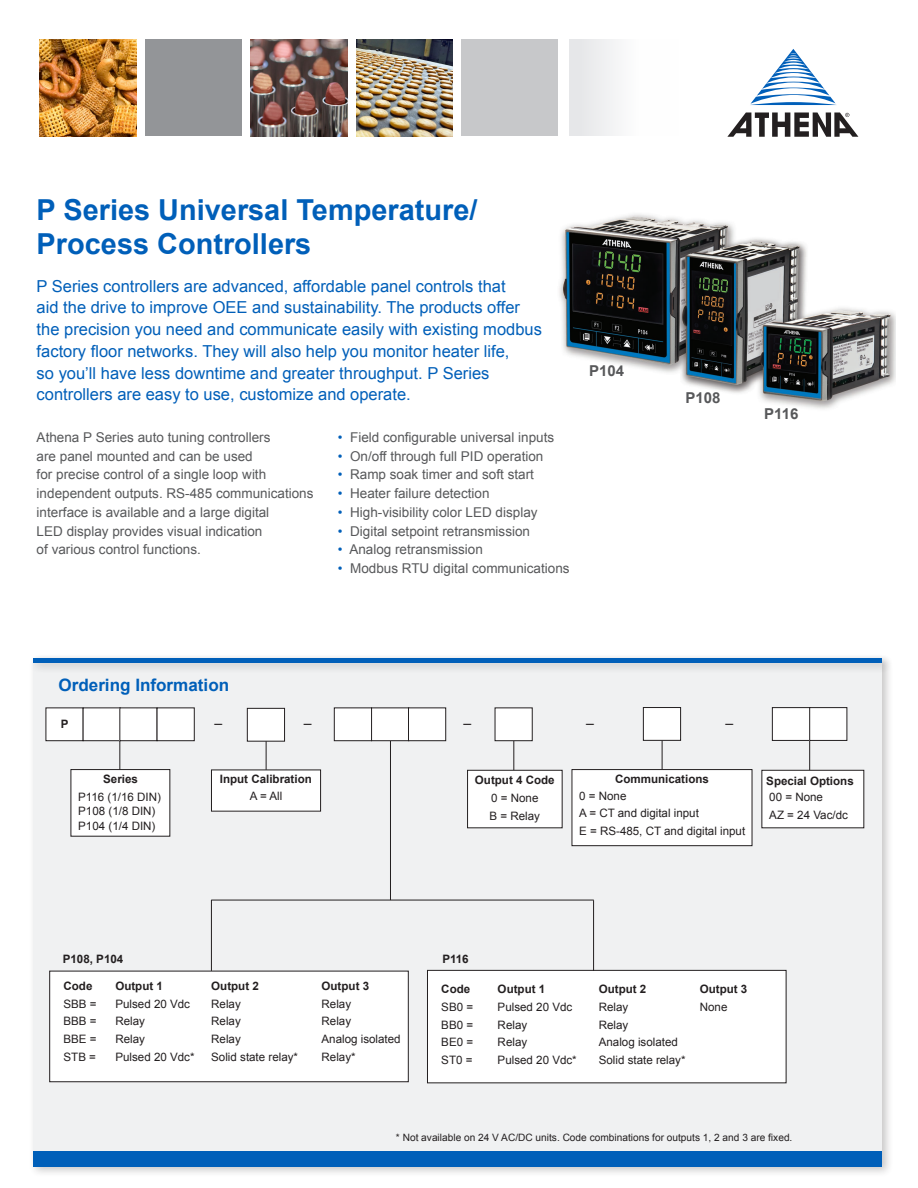
<style>
.page{position:relative;width:918px;height:1188px;background:#fff}
.page>*{position:absolute;margin:0;border:0;box-sizing:border-box;transform-origin:0 0}
.t1{font:700 28.95px/33.8px "Arial";color:#005fb9}
.t2{font:700 17.1px "Arial";color:#005fb9}
.t3{font:16.5px/21.8px "Arial";color:#005fb9}
.t4{font:700 15px "Arial";color:#57585a}
.t5{font:14.1px "Arial";color:#231f20}
.t6{font:13.5px/18.8px "Arial";color:#57585a}
.t7{font:11.55px/14.5px "Arial";color:#231f20}
.t8{font:700 11.55px "Arial";color:#231f20}
.t9{font:10.2px "Arial";color:#231f20}
.s1{color:#005fb9}
</style>
<div class="page">
<img style="left:40px;top:40px;width:96px;height:96px">
<img style="left:251px;top:40px;width:96px;height:96px">
<img style="left:356px;top:40px;width:97px;height:96px">
<div style="left:145px;top:40px;width:97px;height:96px;background:#939598"></div>
<div style="left:462px;top:40px;width:96px;height:96px;background:#c7c8ca"></div>
<svg style="left:727px;top:113px;width:131px;height:24px"></svg>
<svg style="left:750px;top:49px;width:87px;height:56px"></svg>
<img style="left:559px;top:214px;width:337px;height:195px">
<div style="left:28px;top:654px;width:865px;height:524px;background:#231f20;opacity:.25"></div>
<div style="left:33px;top:659px;width:849px;height:508px;background:#f0f1f2"></div>
<div style="left:29px;top:654px;width:864px;height:20px;background:#231f20;opacity:.25"></div>
<hr style="left:33px;top:659px;width:849px;height:4px;background:#005fb9">
<div style="left:33px;top:1151px;width:849px;height:16px;background:#005fb9"></div>
<div style="left:569px;top:40px;width:109px;height:96px;background:linear-gradient(to right,#e6e7e9,#fff)"></div>
<div style="left:247px;top:708px;width:38px;height:33px;background:#fff"></div>
<div style="left:247px;top:708px;width:38px;height:33px;border:1px solid #231f20"></div>
<div style="left:71px;top:770px;width:99px;height:66px;background:#fff"></div>
<div style="left:71px;top:769px;width:99px;height:67px;border:1px solid #231f20"></div>
<div style="left:211px;top:770px;width:110px;height:41px;background:#fff"></div>
<div style="left:468px;top:770px;width:94px;height:58px;background:#fff"></div>
<div style="left:467px;top:770px;width:95px;height:58px;border:1px solid #231f20"></div>
<div style="left:762px;top:770px;width:102px;height:58px;background:#fff"></div>
<div style="left:762px;top:770px;width:102px;height:58px;border:1px solid #231f20"></div>
<div style="left:572px;top:770px;width:180px;height:76px;background:#fff"></div>
<div style="left:572px;top:769px;width:180px;height:77px;border:1px solid #231f20"></div>
<div style="left:50px;top:971px;width:358px;height:111px;background:#fff"></div>
<div style="left:50px;top:971px;width:358px;height:111px;border:1px solid #231f20"></div>
<svg style="left:120px;top:741px;width:1px;height:29px"></svg>
<svg style="left:514px;top:741px;width:1px;height:29px"></svg>
<svg style="left:809px;top:741px;width:1px;height:29px"></svg>
<hr style="left:390px;top:741px;width:1px;height:159px;background:#231f20">
<hr style="left:211px;top:900px;width:383px;height:1px;background:#231f20">
<svg style="left:662px;top:741px;width:1px;height:28px"></svg>
<div style="left:427px;top:970px;width:359px;height:113px;background:#fff"></div>
<div style="left:427px;top:970px;width:359px;height:113px;border:1px solid #231f20"></div>
<div style="left:495px;top:708px;width:37px;height:33px;background:#fff"></div>
<div style="left:643px;top:708px;width:38px;height:32px;background:#fff"></div>
<div style="left:643px;top:707px;width:38px;height:34px;border:1px solid #231f20"></div>
<div style="left:334px;top:708px;width:38px;height:33px;background:#fff"></div>
<div style="left:334px;top:708px;width:38px;height:33px;border:1px solid #231f20"></div>
<div style="left:372px;top:708px;width:37px;height:33px;background:#fff"></div>
<div style="left:371px;top:708px;width:38px;height:33px;border:1px solid #231f20"></div>
<div style="left:409px;top:708px;width:37px;height:33px;background:#fff"></div>
<div style="left:408px;top:708px;width:38px;height:33px;border:1px solid #231f20"></div>
<div style="left:772px;top:708px;width:38px;height:32px;background:#fff"></div>
<div style="left:772px;top:707px;width:38px;height:34px;border:1px solid #231f20"></div>
<div style="left:810px;top:708px;width:37px;height:32px;background:#fff"></div>
<div style="left:810px;top:707px;width:37px;height:34px;border:1px solid #231f20"></div>
<div style="left:46px;top:708px;width:37px;height:33px;background:#fff"></div>
<div style="left:83px;top:708px;width:37px;height:33px;background:#fff"></div>
<div style="left:83px;top:708px;width:38px;height:33px;border:1px solid #231f20"></div>
<div style="left:120px;top:708px;width:37px;height:33px;background:#fff"></div>
<div style="left:157px;top:708px;width:37px;height:33px;background:#fff"></div>
<svg style="left:266px;top:741px;width:1px;height:29px"></svg>
<hr style="left:211px;top:900px;width:1px;height:71px;background:#231f20">
<hr style="left:593px;top:900px;width:1px;height:71px;background:#231f20">
<p class="t1" style="left:37px;top:194px;width:442px">P Series Universal Temperature/<br>Process Controllers</p>
<p class="t3" style="left:37px;top:275px;width:507px">P Series controllers are advanced, affordable panel controls that<br>aid the drive to improve OEE and sustainability. The products offer the precision you need and communicate easily with existing modbus factory floor networks. They will also help you monitor heater life,<br>so you’ll have less downtime and greater throughput. P Series controllers are easy to use, customize and operate.</p>
<p class="t6" style="left:37px;top:428px;width:278px">Athena P Series auto tuning controllers<br>are panel mounted and can be used<br>for precise control of a single loop with independent outputs. RS-485 communications interface is available and a large digital<br>LED display provides visual indication<br>of various control functions.</p>
<p class="t6" style="left:338px;top:428px;width:218px"><span class="s1">•</span> Field configurable universal inputs</p>
<p class="t6" style="left:338px;top:447px;width:207px"><span class="s1">•</span> On/off through full PID operation</p>
<p class="t6" style="left:338px;top:465px;width:198px"><span class="s1">•</span> Ramp soak timer and soft start</p>
<p class="t6" style="left:338px;top:484px;width:153px"><span class="s1">•</span> Heater failure detection</p>
<p class="t6" style="left:338px;top:503px;width:201px"><span class="s1">•</span> High-visibility color LED display</p>
<p class="t6" style="left:338px;top:522px;width:194px"><span class="s1">•</span> Digital setpoint retransmission</p>
<p class="t6" style="left:338px;top:540px;width:147px"><span class="s1">•</span> Analog retransmission</p>
<p class="t6" style="left:338px;top:559px;width:233px"><span class="s1">•</span> Modbus RTU digital communications</p>
<p class="t4" style="left:589px;top:361px;width:37px">P104</p>
<p class="t4" style="left:685px;top:388px;width:37px">P108</p>
<p class="t4" style="left:764px;top:403px;width:36px">P116</p>
<p class="t2" style="left:58px;top:673px;width:172px">Ordering Information</p>
<p class="t8" style="left:61px;top:716px;width:9px">P</p>
<p class="t5" style="left:214px;top:714px;width:9px">–</p>
<p class="t5" style="left:304px;top:714px;width:9px">–</p>
<p class="t5" style="left:463px;top:714px;width:9px">–</p>
<p class="t5" style="left:586px;top:714px;width:9px">–</p>
<p class="t5" style="left:725px;top:714px;width:9px">–</p>
<p class="t8" style="left:475px;top:772px;width:81px">Output 4 Code</p>
<p class="t8" style="left:615px;top:771px;width:95px">Communications</p>
<p class="t8" style="left:766px;top:773px;width:89px">Special Options</p>
<p class="t8" style="left:103px;top:771px;width:36px">Series</p>
<p class="t8" style="left:220px;top:771px;width:94px">Input Calibration</p>
<p class="t7" style="left:250px;top:789px;width:34px">A = All</p>
<p class="t7" style="left:579px;top:788px;width:49px">0 = None</p>
<p class="t7" style="left:579px;top:806px;width:121px">A = CT and digital input</p>
<p class="t7" style="left:579px;top:824px;width:168px">E = RS-485, CT and digital input</p>
<p class="t7" style="left:78px;top:789px;width:84px">P116 (1/16 DIN)<br>P108 (1/8 DIN)<br>P104 (1/4 DIN)</p>
<p class="t7" style="left:491px;top:791px;width:49px">0 = None</p>
<p class="t7" style="left:769px;top:790px;width:55px">00 = None</p>
<p class="t7" style="left:769px;top:808px;width:80px">AZ = 24 Vac/dc</p>
<p class="t7" style="left:490px;top:809px;width:52px">B = Relay</p>
<p class="t8" style="left:63px;top:951px;width:62px">P108, P104</p>
<p class="t8" style="left:64px;top:978px;width:30px">Code</p>
<p class="t7" style="left:64px;top:997px;width:35px">SBB =</p>
<p class="t7" style="left:64px;top:1014px;width:35px">BBB =</p>
<p class="t7" style="left:64px;top:1032px;width:35px">BBE =</p>
<p class="t7" style="left:64px;top:1050px;width:34px">STB =</p>
<p class="t8" style="left:115px;top:978px;width:49px">Output 1</p>
<p class="t7" style="left:115px;top:997px;width:76px">Pulsed 20 Vdc</p>
<p class="t7" style="left:115px;top:1014px;width:31px">Relay</p>
<p class="t7" style="left:115px;top:1032px;width:31px">Relay</p>
<p class="t7" style="left:115px;top:1050px;width:81px">Pulsed 20 Vdc*</p>
<p class="t8" style="left:211px;top:978px;width:49px">Output 2</p>
<p class="t7" style="left:211px;top:997px;width:31px">Relay</p>
<p class="t7" style="left:211px;top:1014px;width:31px">Relay</p>
<p class="t7" style="left:211px;top:1032px;width:31px">Relay</p>
<p class="t7" style="left:211px;top:1050px;width:88px">Solid state relay*</p>
<p class="t8" style="left:322px;top:978px;width:49px">Output 3</p>
<p class="t7" style="left:322px;top:997px;width:31px">Relay</p>
<p class="t7" style="left:322px;top:1014px;width:31px">Relay</p>
<p class="t7" style="left:322px;top:1032px;width:81px">Analog isolated</p>
<p class="t7" style="left:322px;top:1050px;width:36px">Relay*</p>
<p class="t8" style="left:442px;top:951px;width:28px">P116</p>
<p class="t8" style="left:441px;top:982px;width:30px">Code</p>
<p class="t7" style="left:441px;top:1000px;width:33px">SB0 =</p>
<p class="t7" style="left:441px;top:1017px;width:33px">BB0 =</p>
<p class="t7" style="left:441px;top:1035px;width:33px">BE0 =</p>
<p class="t7" style="left:441px;top:1053px;width:33px">ST0 =</p>
<p class="t8" style="left:498px;top:982px;width:49px">Output 1</p>
<p class="t7" style="left:498px;top:1000px;width:76px">Pulsed 20 Vdc</p>
<p class="t7" style="left:498px;top:1017px;width:31px">Relay</p>
<p class="t7" style="left:498px;top:1035px;width:31px">Relay</p>
<p class="t7" style="left:498px;top:1053px;width:81px">Pulsed 20 Vdc*</p>
<p class="t8" style="left:599px;top:982px;width:49px">Output 2</p>
<p class="t7" style="left:599px;top:1000px;width:31px">Relay</p>
<p class="t7" style="left:599px;top:1017px;width:31px">Relay</p>
<p class="t7" style="left:599px;top:1035px;width:81px">Analog isolated</p>
<p class="t7" style="left:599px;top:1053px;width:88px">Solid state relay*</p>
<p class="t8" style="left:700px;top:982px;width:49px">Output 3</p>
<p class="t7" style="left:700px;top:1000px;width:29px">None</p>
<p class="t9" style="left:396px;top:1131px;width:398px">* Not available on 24 V AC/DC units. Code combinations for outputs 1, 2 and 3 are fixed.</p>
</div>
